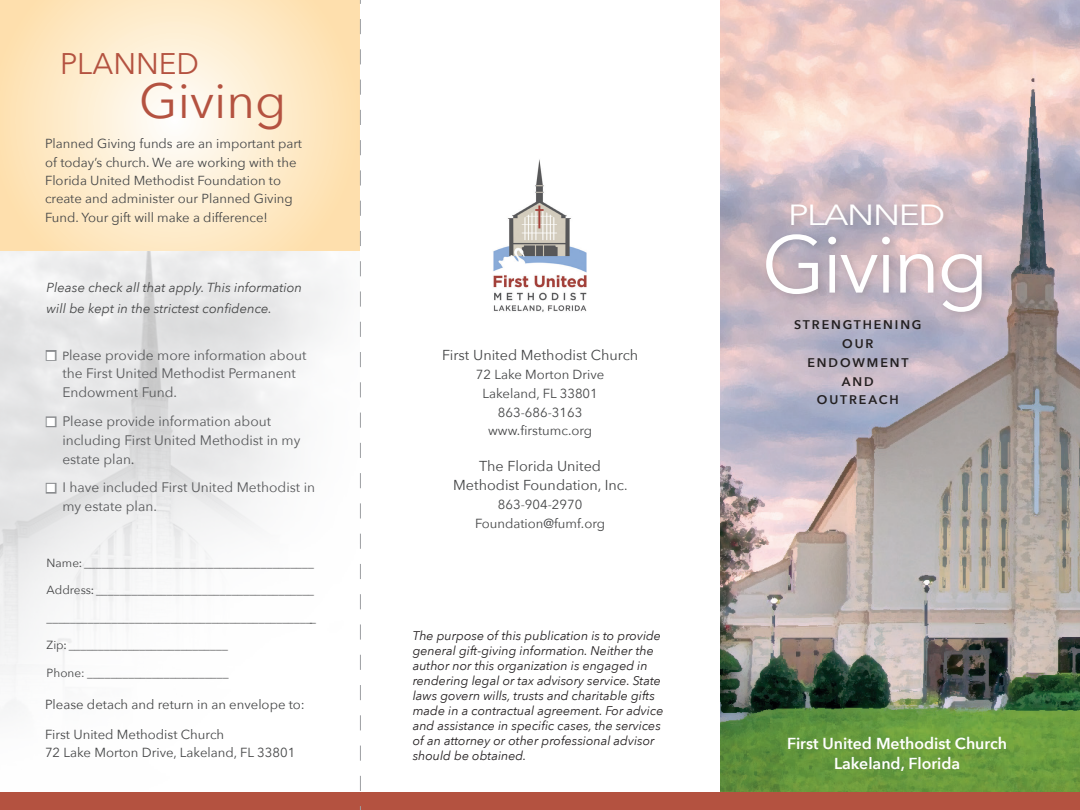
<style>
.page{position:relative;width:1080px;height:810px;background:#fff}
.page>*{position:absolute;margin:0;border:0;box-sizing:border-box;transform-origin:0 0}
.t1{font:80.25px "Avenir Next";letter-spacing:-.04em;color:#fff}
.t2{font:49.25px "Avenir Next";color:#b45240}
.t3{font:29.75px "Avenir Next";color:#b45240}
.t4{font:29.12px "Avenir Next";letter-spacing:-.04em;color:#fff;scale:1.22 1}
.t5{font:600 15.88px/19.9px "Avenir Next";color:#fff;text-align:center}
.t6{font:14.38px/18.8px "Avenir Next";color:#454647;text-align:center}
.t7{font:13.75px/19px "Avenir Next";color:#57585a}
.t8{font:13.12px/18.8px "Avenir Next";color:#454647;text-align:center}
.t9{font:italic 13.12px/21px "Avenir Next";color:#454647}
.t10{font:italic 12.5px/15px "Avenir Next";color:#231f20}
.t11{font:600 12.5px/18.8px "Avenir Next";letter-spacing:.15em;color:#231f20;text-align:center}
.t12{font:11.75px "Myriad Pro";color:#454647}
.s1{color:#fff}
.s2{font-size:11.75px;color:#454647}
.s3{font-family:"Myriad Pro"}
.s4{font-family:"Avenir Next"}
.s5{font-size:13.12px}
</style>
<div class="page">
<img style="left:0;top:251px;width:360px;height:458px">
<img style="left:720px;top:0;width:360px;height:792px">
<img style="left:493px;top:159px;width:94px;height:153px">
<div style="left:762px;top:200px;width:229px;height:121px;background:#231f20;opacity:.15"></div>
<div style="left:0;top:792px;width:1080px;height:18px;background:#b45240"></div>
<svg style="left:0;top:0;width:360px;height:251px;background:#feeac8"></svg>
<div style="left:46px;top:350px;width:11px;height:11px;border:3px solid #8a8c8f"></div>
<div style="left:46px;top:416px;width:11px;height:11px;border:3px solid #8a8c8f"></div>
<div style="left:46px;top:483px;width:11px;height:11px;border:3px solid #8a8c8f"></div>
<svg style="left:360px;top:0;width:1px;height:810px"></svg>
<h3 class="t3" style="left:60px;top:39px;width:141px">PLANNED</h3>
<h2 class="t2" style="left:139px;top:60px;width:148px">Giving</h2>
<p class="t8" style="left:45px;top:134px;width:259px;line-height:18.4px;text-align:left">Planned Giving funds are an important part of today’s church. We are working with the Florida United Methodist Foundation to create and administer our Planned Giving Fund. Your gift will make a difference!</p>
<p class="t9" style="left:47px;top:276px;width:257px">Please check all that apply. This information will be kept in the strictest confidence.</p>
<p class="t7" style="left:62px;top:345px;width:246px;text-indent:-16px"><span class="s1">■</span> <span class="s2">P</span>lease provide more information about the First United Methodist Permanent<br>Endowment Fund.</p>
<p class="t7" style="left:62px;top:411px;width:240px;text-indent:-16px"><span class="s1">■</span> Please provide information about including First United Methodist in my estate plan<span class="s3">.</span></p>
<p class="t7" style="left:62px;top:477px;width:254px;text-indent:-16px"><span class="s1">■</span> I have included First United Methodist in my estate plan.</p>
<p class="t12" style="left:47px;top:555px;width:269px"><span class="s4">Name</span>: _______________________________________</p>
<p class="t12" style="left:47px;top:583px;width:269px"><span class="s4">Address</span>: _____________________________________</p>
<p class="t12" style="left:47px;top:610px;width:271px">______________________________________________</p>
<p class="t12" style="left:47px;top:638px;width:183px"><span class="s4">Zip</span>: ___________________________</p>
<p class="t12" style="left:47px;top:665px;width:184px"><span class="s4">Phone:</span> ________________________</p>
<p class="t8" style="left:45px;top:695px;width:261px">Please detach and return in an envelope to:</p>
<p class="t8" style="left:45px;top:725px;width:252px;line-height:17.5px;text-align:left">First United Methodist Church<br>72 Lake Morton Drive, Lakeland, FL 33801</p>
<p class="t6" style="left:442px;top:345px;width:198px">First United Methodist Church</p>
<p class="t8" style="left:476px;top:365px;width:130px">72 Lake Morton Drive<br>Lakeland, FL 33801<br>863-686-3163 www.firstumc.org</p>
<p class="t6" style="left:453px;top:456px;width:176px">The Florida United<br>Methodist Foundation, Inc<span class="s5">.</span></p>
<p class="t8" style="left:475px;top:494px;width:132px">863-904-2970<br>Foundation@fumf.org</p>
<p class="t10" style="left:413px;top:628px;width:252px">The purpose of this publication is to provide general gift-giving information. Neither the author nor this organization is engaged in rendering legal or tax advisory service. State laws govern wills, trusts and charitable gifts made in a contractual agreement. For advice and assistance in specific cases, the services of an attorney or other professional advisor should be obtained.</p>
<h3 class="t4" style="left:788px;top:190px;width:130px">PLANNED</h3>
<h1 class="t1" style="left:762px;top:197px;width:229px">Giving</h1>
<p class="t11" style="left:794px;top:315px;width:129px">STRENGTHENING<br>OUR<br>ENDOWMENT<br>AND<br>OUTREACH</p>
<p class="t5" style="left:787px;top:733px;width:221px">First United Methodist Church<br>Lakeland, Florida</p>
</div>
